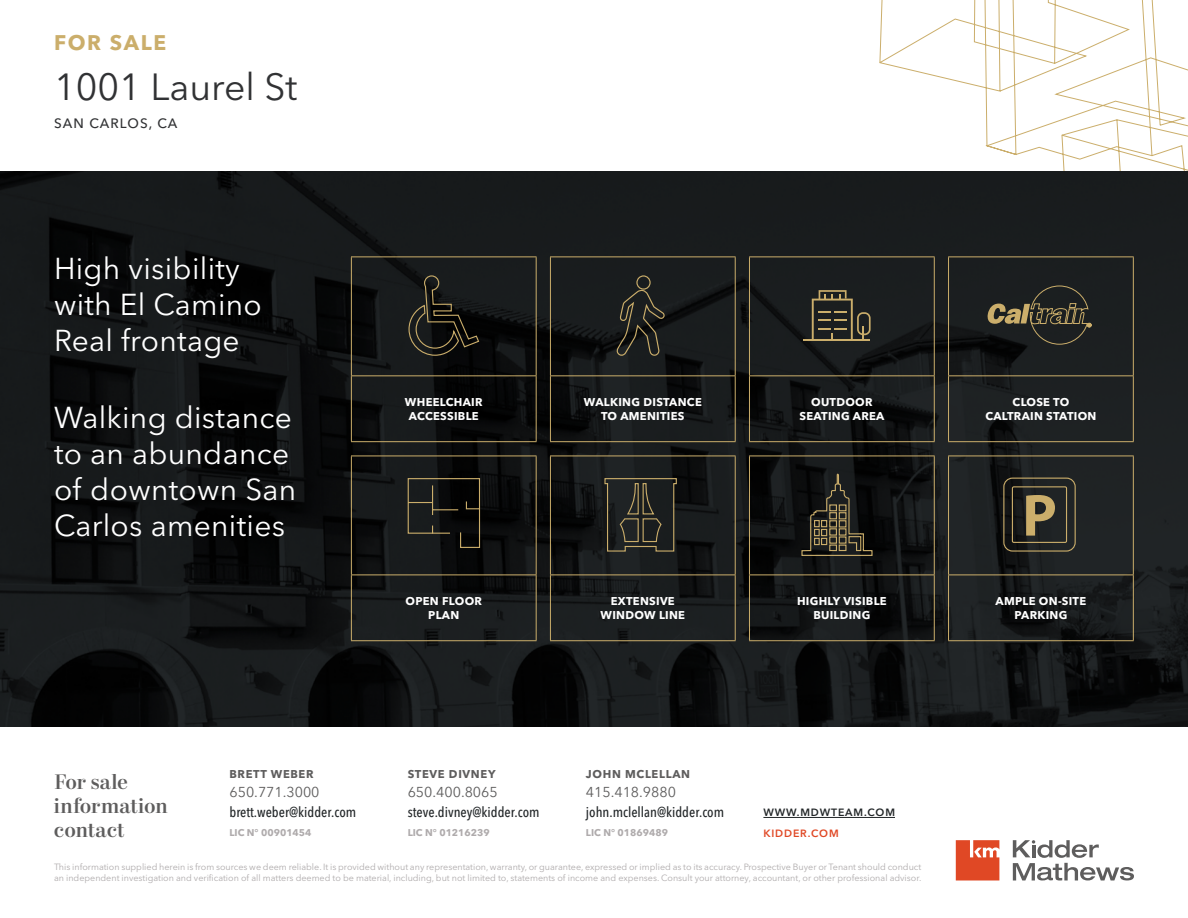
<style>
.page{position:relative;width:1188px;height:918px;background:#fff}
.page>*{position:absolute;margin:0;border:0;box-sizing:border-box;transform-origin:0 0}
.Property_Name_-_Char{font:37.5px "Avenir Next LT Pro";color:#313234}
.Callout_Text_-_White{font:30px/36px "Avenir Next LT Pro";letter-spacing:.01em;color:#fff}
.Title_Case_Title_-_A{font:500 21px/24px "Mort Modern 09";color:#5e5d5d}
.For_Lease___Sale__Af{font:700 21px "Avenir Next LT Pro";letter-spacing:.08em;color:#cbae6b}
.Contact_Info_-_White{font:500 condensed 14.25px "Avenir Next LT Pro";color:#222628}
.Contact_Info_-_Ash{font:14.25px "Avenir Next LT Pro";color:#5e5d5d}
.Property_Address_-_C{font:500 13.5px "Avenir Next LT Pro";letter-spacing:.08em;color:#313234}
.Stat_Label_-_White{font:700 11.25px "Avenir Next LT Pro";letter-spacing:.025em;color:#fff}
.Contact_Info_-_Ash-2{font:700 11.25px "Avenir Next LT Pro";letter-spacing:.06em;color:#5e5d5d}
.KM_URL_-_Midnight_Bl{font:600 10.5px "Avenir Next LT Pro";letter-spacing:.08em;color:#222628}
.KM_URL_-_Midnight_Bl-2{font:600 10.5px "Avenir Next LT Pro";letter-spacing:.08em;color:#e04825}
.Contact_Info_-_Ash-3{font:700 9.75px "Avenir Next LT Pro";color:#afabac}
.t1{font:9px/10.8px "Avenir Next LT Pro";color:#afabac}
</style>
<div class="page">
<svg style="left:879px;top:0;width:309px;height:172px"></svg>
<svg style="left:1013px;top:840px;width:121px;height:41px"></svg>
<svg style="left:956px;top:840px;width:43px;height:41px;background:#e35f40"></svg>
<img style="left:0;top:172px;width:1188px;height:555px">
<hr style="left:351px;top:257px;width:186px;height:1px;background:#cbae6b">
<hr style="left:351px;top:257px;width:1px;height:118px;background:#cbae6b">
<hr style="left:536px;top:257px;width:1px;height:118px;background:#cbae6b">
<hr style="left:351px;top:375px;width:186px;height:1px;background:#cbae6b">
<hr style="left:351px;top:376px;width:1px;height:65px;background:#cbae6b">
<hr style="left:536px;top:376px;width:1px;height:65px;background:#cbae6b">
<hr style="left:351px;top:441px;width:186px;height:1px;background:#cbae6b">
<hr style="left:550px;top:257px;width:186px;height:1px;background:#cbae6b">
<hr style="left:550px;top:257px;width:1px;height:118px;background:#cbae6b">
<hr style="left:735px;top:257px;width:1px;height:118px;background:#cbae6b">
<hr style="left:550px;top:375px;width:186px;height:1px;background:#cbae6b">
<hr style="left:550px;top:376px;width:1px;height:65px;background:#cbae6b">
<hr style="left:735px;top:376px;width:1px;height:65px;background:#cbae6b">
<hr style="left:550px;top:441px;width:186px;height:1px;background:#cbae6b">
<hr style="left:749px;top:257px;width:186px;height:1px;background:#cbae6b">
<hr style="left:749px;top:257px;width:1px;height:118px;background:#cbae6b">
<hr style="left:934px;top:257px;width:1px;height:118px;background:#cbae6b">
<hr style="left:749px;top:375px;width:186px;height:1px;background:#cbae6b">
<hr style="left:749px;top:376px;width:1px;height:65px;background:#cbae6b">
<hr style="left:934px;top:376px;width:1px;height:65px;background:#cbae6b">
<hr style="left:749px;top:441px;width:186px;height:1px;background:#cbae6b">
<hr style="left:948px;top:257px;width:186px;height:1px;background:#cbae6b">
<hr style="left:948px;top:257px;width:1px;height:118px;background:#cbae6b">
<hr style="left:1133px;top:257px;width:1px;height:118px;background:#cbae6b">
<hr style="left:948px;top:375px;width:186px;height:1px;background:#cbae6b">
<hr style="left:948px;top:376px;width:1px;height:65px;background:#cbae6b">
<hr style="left:1133px;top:376px;width:1px;height:65px;background:#cbae6b">
<hr style="left:948px;top:441px;width:186px;height:1px;background:#cbae6b">
<hr style="left:351px;top:456px;width:186px;height:1px;background:#cbae6b">
<hr style="left:351px;top:456px;width:1px;height:119px;background:#cbae6b">
<hr style="left:536px;top:456px;width:1px;height:119px;background:#cbae6b">
<hr style="left:351px;top:575px;width:186px;height:1px;background:#cbae6b">
<hr style="left:351px;top:575px;width:1px;height:65px;background:#cbae6b">
<hr style="left:536px;top:575px;width:1px;height:65px;background:#cbae6b">
<hr style="left:351px;top:640px;width:186px;height:1px;background:#cbae6b">
<hr style="left:550px;top:456px;width:186px;height:1px;background:#cbae6b">
<hr style="left:550px;top:456px;width:1px;height:119px;background:#cbae6b">
<hr style="left:735px;top:456px;width:1px;height:119px;background:#cbae6b">
<hr style="left:550px;top:575px;width:186px;height:1px;background:#cbae6b">
<hr style="left:550px;top:575px;width:1px;height:65px;background:#cbae6b">
<hr style="left:735px;top:575px;width:1px;height:65px;background:#cbae6b">
<hr style="left:550px;top:640px;width:186px;height:1px;background:#cbae6b">
<hr style="left:749px;top:456px;width:186px;height:1px;background:#cbae6b">
<hr style="left:749px;top:456px;width:1px;height:119px;background:#cbae6b">
<hr style="left:934px;top:456px;width:1px;height:119px;background:#cbae6b">
<hr style="left:749px;top:575px;width:186px;height:1px;background:#cbae6b">
<hr style="left:749px;top:575px;width:1px;height:65px;background:#cbae6b">
<hr style="left:934px;top:575px;width:1px;height:65px;background:#cbae6b">
<hr style="left:749px;top:640px;width:186px;height:1px;background:#cbae6b">
<hr style="left:948px;top:456px;width:186px;height:1px;background:#cbae6b">
<hr style="left:948px;top:456px;width:1px;height:119px;background:#cbae6b">
<hr style="left:1133px;top:456px;width:1px;height:119px;background:#cbae6b">
<hr style="left:948px;top:575px;width:186px;height:1px;background:#cbae6b">
<hr style="left:948px;top:575px;width:1px;height:65px;background:#cbae6b">
<hr style="left:1133px;top:575px;width:1px;height:65px;background:#cbae6b">
<hr style="left:948px;top:640px;width:186px;height:1px;background:#cbae6b">
<svg style="left:408px;top:275px;width:72px;height:81px;background:#201f1a"></svg>
<svg style="left:616px;top:275px;width:49px;height:81px;background:#292923"></svg>
<hr style="left:804px;top:339px;width:66px;height:2px;background:#cbae6b">
<svg style="left:812px;top:290px;width:59px;height:51px;background:#444031"></svg>
<svg style="left:407px;top:478px;width:74px;height:71px;background:#1c1b17"></svg>
<svg style="left:604px;top:478px;width:73px;height:74px;background:#302f28"></svg>
<svg style="left:801px;top:473px;width:72px;height:84px;background:#2b2920"></svg>
<svg style="left:1003px;top:477px;width:73px;height:75px;background:#423e30"></svg>
<svg style="left:988px;top:286px;width:103px;height:58px;background:#37352b"></svg>
<hr style="left:763px;top:817px;width:132px;height:1px;background:#222628">
<p class="For_Lease___Sale__Af" style="left:54px;top:30px;width:114px">FOR SALE</p>
<p class="Property_Name_-_Char" style="left:54px;top:64px;width:245px">1001 Laurel St</p>
<p class="Property_Address_-_C" style="left:54px;top:115px;width:125px">SAN CARLOS, CA</p>
<p class="Callout_Text_-_White" style="left:54px;top:251px;width:209px">High visibility with El Camino<br>Real frontage</p>
<p class="Callout_Text_-_White" style="left:54px;top:399px;width:244px">Walking distance to an abundance of downtown San<br>Carlos amenities</p>
<p class="Stat_Label_-_White" style="left:405px;top:395px;width:79px">WHEELCHAIR</p>
<p class="Stat_Label_-_White" style="left:409px;top:409px;width:71px">ACCESSIBLE</p>
<p class="Stat_Label_-_White" style="left:406px;top:594px;width:78px">OPEN FLOOR</p>
<p class="Stat_Label_-_White" style="left:428px;top:608px;width:33px">PLAN</p>
<p class="Stat_Label_-_White" style="left:584px;top:395px;width:120px">WALKING DISTANCE</p>
<p class="Stat_Label_-_White" style="left:601px;top:409px;width:85px">TO AMENITIES</p>
<p class="Stat_Label_-_White" style="left:611px;top:594px;width:65px">EXTENSIVE</p>
<p class="Stat_Label_-_White" style="left:601px;top:608px;width:86px">WINDOW LINE</p>
<p class="Stat_Label_-_White" style="left:811px;top:395px;width:63px">OUTDOOR</p>
<p class="Stat_Label_-_White" style="left:799px;top:409px;width:87px">SEATING AREA</p>
<p class="Stat_Label_-_White" style="left:797px;top:594px;width:91px">HIGHLY VISIBLE</p>
<p class="Stat_Label_-_White" style="left:813px;top:608px;width:59px">BUILDING</p>
<p class="Title_Case_Title_-_A" style="left:54px;top:771px;width:115px">For sale information contact</p>
<p class="Contact_Info_-_Ash-2" style="left:230px;top:767px;width:86px">BRETT WEBER</p>
<p class="Contact_Info_-_Ash" style="left:230px;top:784px;width:92px">650.771.3000</p>
<p class="Contact_Info_-_White" style="left:230px;top:803px;width:128px">brett.weber@kidder.com</p>
<p class="Contact_Info_-_Ash-3" style="left:230px;top:827px;width:84px">LIC N° 00901454</p>
<p class="Contact_Info_-_Ash-2" style="left:408px;top:767px;width:89px">STEVE DIVNEY</p>
<p class="Contact_Info_-_Ash" style="left:408px;top:784px;width:92px">650.400.8065</p>
<p class="Contact_Info_-_White" style="left:408px;top:803px;width:133px">steve.divney@kidder.com</p>
<p class="Contact_Info_-_Ash-3" style="left:408px;top:827px;width:84px">LIC N° 01216239</p>
<p class="Contact_Info_-_Ash-2" style="left:586px;top:767px;width:106px">JOHN MCLELLAN</p>
<p class="Contact_Info_-_Ash" style="left:586px;top:784px;width:92px">415.418.9880</p>
<p class="Contact_Info_-_White" style="left:586px;top:803px;width:140px">john.mclellan@kidder.com</p>
<p class="Contact_Info_-_Ash-3" style="left:586px;top:827px;width:84px">LIC N° 01869489</p>
<p class="KM_URL_-_Midnight_Bl" style="left:763px;top:806px;width:133px">WWW.MDWTEAM.COM</p>
<p class="KM_URL_-_Midnight_Bl-2" style="left:763px;top:827px;width:77px">KIDDER.COM</p>
<p class="t1" style="left:54px;top:861px;width:869px">This information supplied herein is from sources we deem reliable. It is provided without any representation, warranty, or guarantee, expressed or implied as to its accuracy. Prospective Buyer or Tenant should conduct an independent investigation and verification of all matters deemed to be material, including, but not limited to, statements of income and expenses. Consult your attorney, accountant, or other professional advisor.</p>
<p class="Stat_Label_-_White" style="left:1013px;top:395px;width:58px">CLOSE TO</p>
<p class="Stat_Label_-_White" style="left:985px;top:409px;width:113px">CALTRAIN STATION</p>
<p class="Stat_Label_-_White" style="left:996px;top:594px;width:92px">AMPLE ON-SITE</p>
<p class="Stat_Label_-_White" style="left:1014px;top:608px;width:54px">PARKING</p>
</div>
